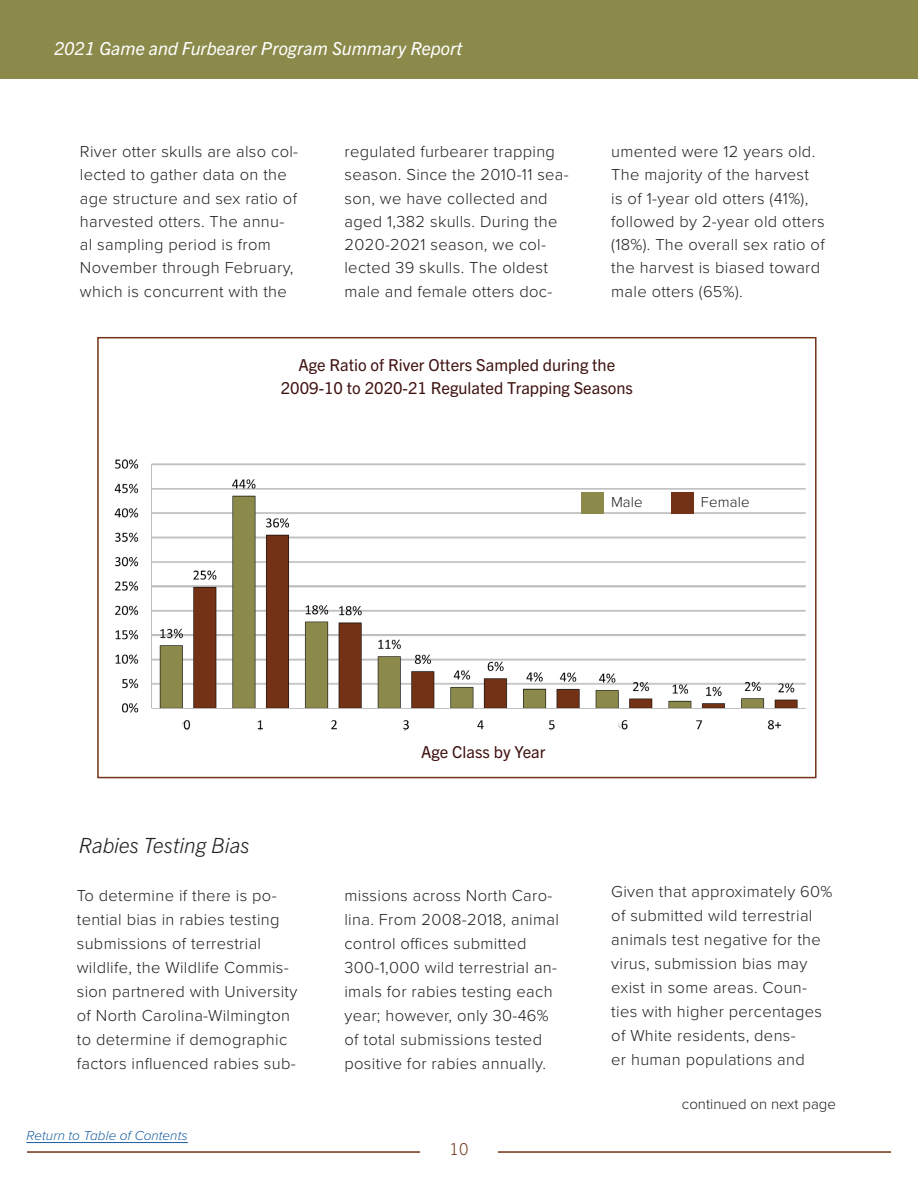
<style>
.page{position:relative;width:918px;height:1188px;background:#fff}
.page>*{position:absolute;margin:0;border:0;box-sizing:border-box;transform-origin:0 0}
.Subhearder_Text{font:italic 300 21px "Trade Gothic Next LT Pro";color:#231f20}
.t1{font:italic 18px "Trade Gothic Next LT Pro";color:#fff}
.Body_Text{font:300 16.5px/24px "Proxima Nova";letter-spacing:.02em;color:#231f20}
.Table_and_Graph_Head{font:16.5px/23.2px "Trade Gothic Next LT Pro";color:#3f1210;text-align:center}
.t2{font:300 16.5px "Trade Gothic Next LT Pro";color:#733317}
.Continued_on_next_pa{font:300 15px "Proxima Nova";color:#231f20}
.Body_Text-2{font:300 15px "Proxima Nova";letter-spacing:.01em;color:#231f20}
.t3{font:italic 300 13.5px "Proxima Nova";letter-spacing:.005em;color:#175d9e}
</style>
<div class="page">
<div style="left:0;top:0;width:918px;height:79px;background:#8b8a4b"></div>
<hr style="left:27px;top:1151px;width:393px;height:2px;background:#733317">
<hr style="left:498px;top:1151px;width:393px;height:2px;background:#733317">
<hr style="left:26px;top:1142px;width:162px;height:1px;background:#175d9e">
<img style="left:114px;top:459px;width:692px;height:272px">
<div style="left:97px;top:337px;width:720px;height:441px;border:2px solid #733317"></div>
<div style="left:582px;top:493px;width:22px;height:21px;background:#8b8a4b"></div>
<div style="left:672px;top:493px;width:22px;height:21px;background:#733216"></div>
<p class="t1" style="left:54px;top:36px;width:410px">2021 Game and Furbearer Program Summary Report</p>
<p class="Body_Text" style="left:80px;top:139px;width:220px;line-height:23.2px">River otter skulls are also col&shy;lected to gather data on the age structure and sex ratio of harvested otters. The annu&shy;al sampling period is from<br>November through February, which is concurrent with the</p>
<p class="Body_Text" style="left:344px;top:139px;width:226px;line-height:23.2px">regulated furbearer trapping season. Since the 2010-11 sea&shy;son, we have collected and aged 1,382 skulls. During the<br>2020-2021 season, we col&shy;lected 39 skulls. The oldest male and female otters doc-</p>
<p class="Body_Text" style="left:611px;top:139px;width:215px;line-height:23.2px">umented were 12 years old.<br>The majority of the harvest<br>is of 1-year old otters (41%), followed by 2-year old otters (18%). The overall sex ratio of the harvest is biased toward male otters (65%).</p>
<p class="Table_and_Graph_Head" style="left:281px;top:352px;width:354px">Age Ratio of River Otters Sampled during the<br>2009-10 to 2020-21 Regulated Trapping Seasons</p>
<p class="Body_Text-2" style="left:611px;top:491px;width:33px">Male</p>
<p class="Body_Text-2" style="left:701px;top:491px;width:50px">Female</p>
<p class="Table_and_Graph_Head" style="left:421px;top:739px;width:126px">Age Class by Year</p>
<p class="Subhearder_Text" style="left:79px;top:831px;width:172px">Rabies Testing Bias</p>
<p class="Body_Text" style="left:77px;top:883px;width:222px">To determine if there is po&shy;tential bias in rabies testing submissions of terrestrial wildlife, the Wildlife Commis&shy;sion partnered with University of North Carolina-Wilmington to determine if demographic factors influenced rabies sub-</p>
<p class="Body_Text" style="left:344px;top:883px;width:216px">missions across North Caro&shy;lina. From 2008-2018, animal control offices submitted<br>300-1,000 wild terrestrial an&shy;imals for rabies testing each year; however, only 30-46% of total submissions tested positive for rabies annually.</p>
<p class="Body_Text" style="left:611px;top:878px;width:223px">Given that approximately 60% of submitted wild terrestrial animals test negative for the virus, submission bias may exist in some areas. Coun&shy;ties with higher percentages of White residents, dens-<br>er human populations and</p>
<p class="Continued_on_next_pa" style="left:682px;top:1092px;width:155px">continued on next page</p>
<p class="t3" style="left:26px;top:1126px;width:163px">Return to Table of Contents</p>
<p class="t2" style="left:450px;top:1137px;width:20px">10</p>
</div>
